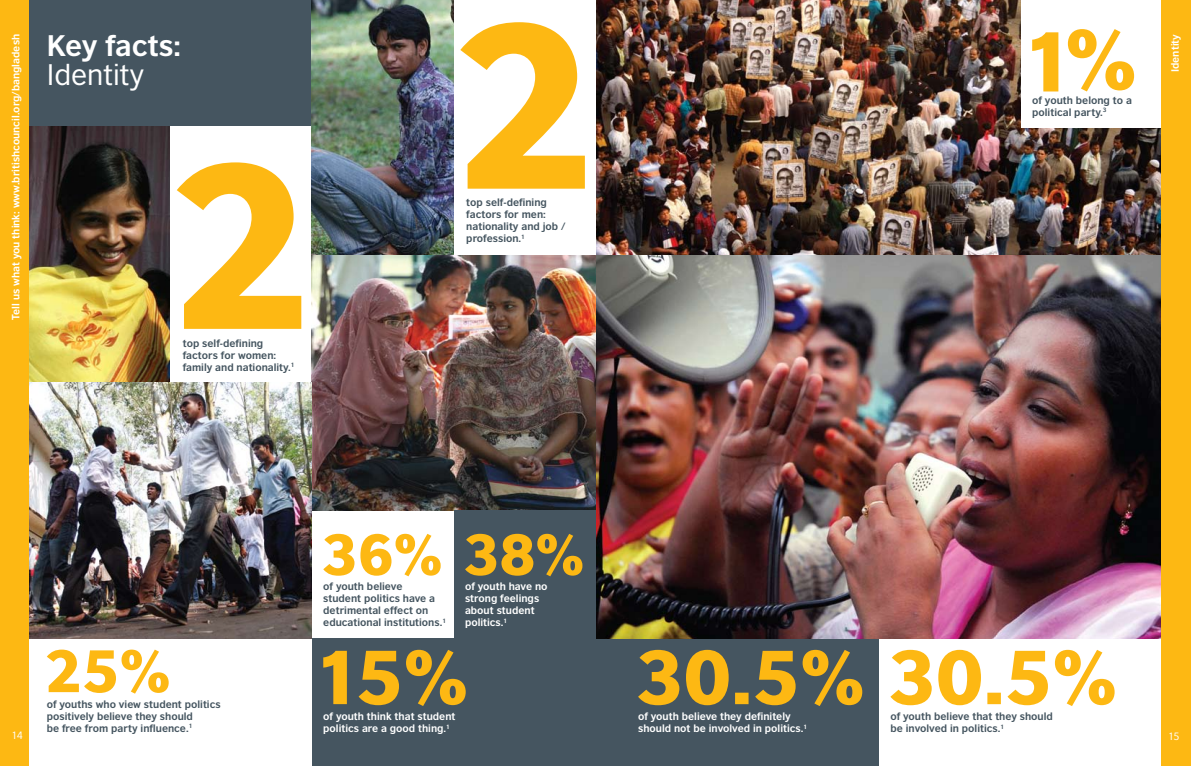
<style>
.page{position:relative;width:1191px;height:766px;background:#fff}
.page>*{position:absolute;margin:0;border:0;box-sizing:border-box;transform-origin:0 0}
.t1{font:700 28px "British Council Sans";color:#fff}
.t2{font:28px "British Council Sans";color:#fff}
.t3{font:700 10px/12px "British Council Sans";color:#455560}
.t4{font:700 10px/12px "British Council Sans";color:#fff}
.t5{font:10px "British Council Sans";color:#fff}
</style>
<div class="page">
<div style="left:28px;top:0;width:284px;height:255px;background:#455560"></div>
<img style="left:28px;top:127px;width:142px;height:256px">
<img style="left:595px;top:0;width:567px;height:638px">
<img style="left:879px;top:510px;width:283px;height:255px">
<div style="left:595px;top:638px;width:284px;height:127px;background:#455560"></div>
<div style="left:170px;top:127px;width:142px;height:256px;background:#fff"></div>
<svg style="left:177px;top:162px;width:124px;height:167px"></svg>
<div style="left:1020px;top:0;width:142px;height:128px;background:#fff"></div>
<svg style="left:1032px;top:32px;width:26px;height:59px"></svg>
<svg style="left:1067px;top:29px;width:67px;height:62px"></svg>
<img style="left:312px;top:0;width:142px;height:255px">
<svg style="left:460px;top:22px;width:125px;height:167px"></svg>
<svg style="left:323px;top:533px;width:118px;height:43px"></svg>
<img style="left:312px;top:255px;width:283px;height:255px">
<div style="left:454px;top:510px;width:141px;height:128px;background:#455560"></div>
<svg style="left:465px;top:533px;width:117px;height:43px"></svg>
<div style="left:1162px;top:0;width:29px;height:765px;background:#fdb813"></div>
<div style="left:312px;top:638px;width:283px;height:127px;background:#455560"></div>
<svg style="left:638px;top:649px;width:224px;height:57px"></svg>
<svg style="left:890px;top:649px;width:224px;height:57px"></svg>
<svg style="left:323px;top:649px;width:143px;height:56px"></svg>
<svg style="left:47px;top:649px;width:122px;height:44px"></svg>
<img style="left:28px;top:383px;width:284px;height:255px">
<div style="left:0;top:0;width:28px;height:765px;background:#fdb813"></div>
<p class="t4" style="left:10px;top:218px;width:186px;rotate:-90deg">www.britishcouncil.org/activecitiz ns</p>
<p class="t4" style="left:10px;top:320px;width:287px;rotate:-90deg">Tell us what you think: www.britishcouncil.org/bangladesh</p>
<h1 class="t1" style="left:47px;top:28px;width:136px">Key facts:</h1>
<h1 class="t2" style="left:47px;top:58px;width:99px">Identity</h1>
<p class="t3" style="left:183px;top:336px;width:113px">top self-defining factors for women: family and nationality.<sup>1</sup></p>
<p class="t3" style="left:466px;top:196px;width:101px">top self-defining factors for men: nationality and job / profession.<sup>1</sup></p>
<p class="t3" style="left:1032px;top:94px;width:101px">of youth belong to a political party.<sup>3</sup></p>
<p class="t4" style="left:1168px;top:72px;width:39px;rotate:-90deg">Identity</p>
<p class="t5" style="left:11px;top:729px;width:13px">14</p>
<p class="t3" style="left:47px;top:697px;width:175px">of youths who view student politics positively believe they should<br>be free from party influence.<sup>1</sup></p>
<p class="t3" style="left:323px;top:580px;width:124px">of youth believe<br>student politics have a detrimental effect on educational institutions.<sup>1</sup></p>
<p class="t4" style="left:465px;top:580px;width:84px">of youth have no strong feelings about student politics.<sup>1</sup></p>
<p class="t4" style="left:323px;top:709px;width:134px">of youth think that student politics are a good thing.<sup>1</sup></p>
<p class="t4" style="left:638px;top:710px;width:171px">of youth believe they definitely should not be involved in politics.<sup>1</sup></p>
<p class="t3" style="left:890px;top:710px;width:164px">of youth believe that they should be involved in politics.<sup>1</sup></p>
<p class="t5" style="left:1168px;top:730px;width:13px">15</p>
</div>
